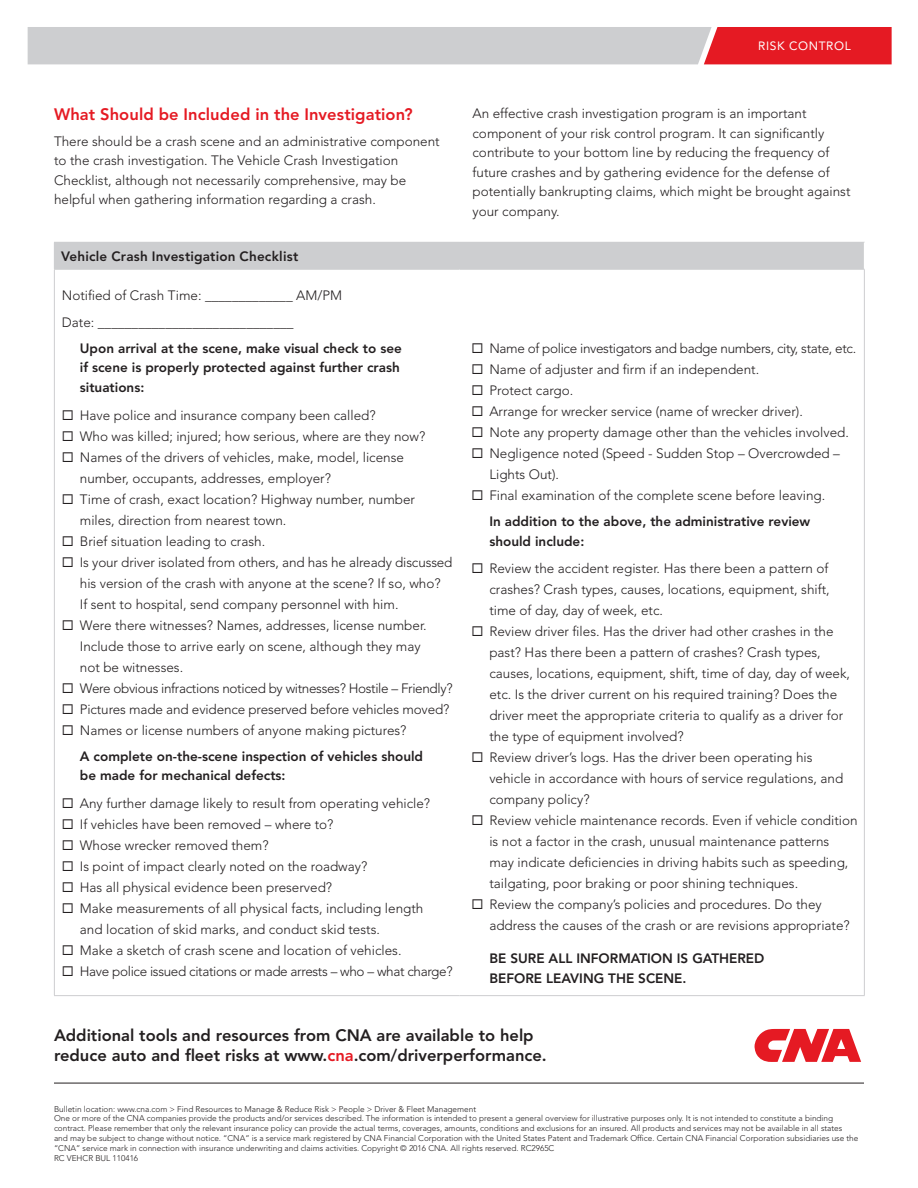
<style>
.page{position:relative;width:918px;height:1188px;background:#fff}
.page>*{position:absolute;margin:0;border:0;box-sizing:border-box;transform-origin:0 0}
.t1{font:800 16.5px/19.8px "Avenir LT Std";color:#231f20}
.A_Head_red{font:800 16.5px "Avenir LT Std";letter-spacing:.005em;color:#e51a23}
.body{font:300 13.5px/21px "Avenir LT Std";color:#231f20}
.Text{font:800 13.5px/19.5px "Avenir LT Std";color:#231f20}
.body-2{font:300 13.5px "Avenir LT Std";letter-spacing:-.025em;color:#231f20}
.Text-2{font:300 13.5px "Avenir LT Std";color:#231f20}
.t2{font:12px "Avenir LT Std";letter-spacing:.05em;color:#fff}
.body-3{font:300 8.25px/9.9px "Avenir LT Std";color:#231f20}
.s1{color:#e51a23}
</style>
<div class="page">
<svg style="left:755px;top:1029px;width:106px;height:33px"></svg>
<hr style="left:54px;top:1083px;width:810px;height:1px;background:#231f20">
<svg style="left:28px;top:27px;width:864px;height:37px;background:#d2a8ac"></svg>
<div style="left:54px;top:242px;width:810px;height:27px;background:#cdced0"></div>
<hr style="left:864px;top:270px;width:1px;height:725px;background:#cdced0">
<hr style="left:54px;top:995px;width:405px;height:1px;background:#cdced0">
<hr style="left:459px;top:995px;width:406px;height:1px;background:#cdced0">
<hr style="left:54px;top:269px;width:405px;height:1px;background:#cdced0">
<hr style="left:54px;top:270px;width:1px;height:725px;background:#cdced0">
<hr style="left:459px;top:269px;width:406px;height:1px;background:#cdced0">
<p class="t2" style="left:758px;top:39px;width:94px">RISK CONTROL</p>
<p class="A_Head_red" style="left:54px;top:105px;width:360px">What Should be Included in the Investigation?</p>
<p class="body" style="left:54px;top:132px;width:387px;line-height:19.5px">There should be a crash scene and an administrative component to the crash investigation. The Vehicle Crash Investigation Checklist, although not necessarily comprehensive, may be helpful when gathering information regarding a crash.</p>
<p class="Text" style="left:61px;top:246px;width:239px">Vehicle Crash Investigation Checklist</p>
<p class="Text-2" style="left:62px;top:288px;width:282px">Notified of Crash Time: _____________ AM/PM</p>
<p class="Text-2" style="left:62px;top:314px;width:233px">Date: _____________________________</p>
<p class="Text" style="left:80px;top:339px;width:323px">Upon arrival at the scene, make visual check to see if scene is properly protected against further crash situations:</p>
<p class="body" style="left:62px;top:405px;width:315px">◻ Have police and insurance company been called?</p>
<p class="body" style="left:62px;top:426px;width:365px">◻ Who was killed; injured; how serious, where are they now?</p>
<p class="body" style="left:80px;top:447px;width:326px;text-indent:-18px">◻ Names of the drivers of vehicles, make, model, license number, occupants, addresses, employer?</p>
<p class="body" style="left:80px;top:489px;width:337px;text-indent:-18px">◻ Time of crash, exact location? Highway number, number miles, direction from nearest town.</p>
<p class="body" style="left:62px;top:531px;width:205px">◻ Brief situation leading to crash.</p>
<p class="body" style="left:80px;top:552px;width:374px;text-indent:-18px">◻ Is your driver isolated from others, and has he already discussed his version of the crash with anyone at the scene? If so, who?<br>If sent to hospital, send company personnel with him.</p>
<p class="body" style="left:80px;top:615px;width:348px;text-indent:-18px">◻ Were there witnesses? Names, addresses, license number.<br>Include those to arrive early on scene, although they may not be witnesses.</p>
<p class="body-2" style="left:62px;top:680px;width:392px">◻ Were obvious infractions noticed by witnesses? Hostile – Friendly?</p>
<p class="body" style="left:62px;top:699px;width:389px">◻ Pictures made and evidence preserved before vehicles moved?</p>
<p class="body" style="left:62px;top:720px;width:346px">◻ Names or license numbers of anyone making pictures?</p>
<p class="Text" style="left:80px;top:747px;width:345px">A complete on-the-scene inspection of vehicles should be made for mechanical defects:</p>
<p class="body" style="left:62px;top:793px;width:370px">◻ Any further damage likely to result from operating vehicle?</p>
<p class="body" style="left:62px;top:814px;width:273px">◻ If vehicles have been removed – where to?</p>
<p class="body" style="left:62px;top:835px;width:208px">◻ Whose wrecker removed them?</p>
<p class="body" style="left:62px;top:856px;width:307px">◻ Is point of impact clearly noted on the roadway?</p>
<p class="body" style="left:62px;top:877px;width:272px">◻ Has all physical evidence been preserved?</p>
<p class="body" style="left:80px;top:898px;width:345px;text-indent:-18px">◻ Make measurements of all physical facts, including length and location of skid marks, and conduct skid tests.</p>
<p class="body" style="left:62px;top:940px;width:341px">◻ Make a sketch of crash scene and location of vehicles.</p>
<p class="body-2" style="left:62px;top:964px;width:392px">◻ Have police issued citations or made arrests – who – what charge?</p>
<p class="body" style="left:472px;top:104px;width:380px;line-height:19.5px">An effective crash investigation program is an important component of your risk control program. It can significantly contribute to your bottom line by reducing the frequency of future crashes and by gathering evidence for the defense of potentially bankrupting claims, which might be brought against your company.</p>
<p class="body-2" style="left:471px;top:340px;width:386px">◻ Name of police investigators and badge numbers, city, state, etc.</p>
<p class="body" style="left:471px;top:359px;width:289px">◻ Name of adjuster and firm if an independent.</p>
<p class="body" style="left:471px;top:380px;width:104px">◻ Protect cargo.</p>
<p class="body" style="left:471px;top:401px;width:333px">◻ Arrange for wrecker service (name of wrecker driver).</p>
<p class="body" style="left:471px;top:422px;width:379px">◻ Note any property damage other than the vehicles involved.</p>
<p class="body" style="left:489px;top:443px;width:352px;text-indent:-18px">◻ Negligence noted (Speed - Sudden Stop – Overcrowded –<br>Lights Out).</p>
<p class="body" style="left:471px;top:485px;width:355px">◻ Final examination of the complete scene before leaving.</p>
<p class="Text" style="left:489px;top:512px;width:323px">In addition to the above, the administrative review should include:</p>
<p class="body" style="left:489px;top:558px;width:342px;text-align:justify;text-indent:-18px">◻ Review the accident register. Has there been a pattern of crashes? Crash types, causes, locations, equipment, shift, time of day, day of week, etc.</p>
<p class="body" style="left:489px;top:621px;width:362px;text-indent:-18px">◻ Review driver files. Has the driver had other crashes in the past? Has there been a pattern of crashes? Crash types, causes, locations, equipment, shift, time of day, day of week, etc. Is the driver current on his required training? Does the driver meet the appropriate criteria to qualify as a driver for the type of equipment involved?</p>
<p class="body" style="left:489px;top:747px;width:355px;text-indent:-18px">◻ Review driver’s logs. Has the driver been operating his vehicle in accordance with hours of service regulations, and company policy?</p>
<p class="body" style="left:489px;top:810px;width:370px;text-indent:-18px">◻ Review vehicle maintenance records. Even if vehicle condition is not a factor in the crash, unusual maintenance patterns<br>may indicate deficiencies in driving habits such as speeding, tailgating, poor braking or poor shining techniques.</p>
<p class="body" style="left:489px;top:894px;width:362px;text-indent:-18px">◻ Review the company’s policies and procedures. Do they address the causes of the crash or are revisions appropriate?</p>
<p class="Text" style="left:489px;top:949px;width:276px">BE SURE ALL INFORMATION IS GATHERED<br>BEFORE LEAVING THE SCENE.</p>
<p class="t1" style="left:54px;top:1026px;width:494px">Additional tools and resources from CNA are available to help reduce auto and fleet risks at www.<span class="s1">cna</span>.com/driverperformance.</p>
<p class="body-3" style="left:54px;top:1104px;width:806px">Bulletin location: www.cna.com &gt; Find Resources to Manage &amp; Reduce Risk &gt; People &gt; Driver &amp; Fleet Management<br>One or more of the CNA companies provide the products and/or services described. The information is intended to present a general overview for illustrative purposes only. It is not intended to constitute a binding contract. Please remember that only the relevant insurance policy can provide the actual terms, coverages, amounts, conditions and exclusions for an insured. All products and services may not be available in all states<br>and may be subject to change without notice. “CNA” is a service mark registered by CNA Financial Corporation with the United States Patent and Trademark Office. Certain CNA Financial Corporation subsidiaries use the “CNA” service mark in connection with insurance underwriting and claims activities. Copyright © 2016 CNA. All rights reserved. RC2965C<br>RC VEHCR BUL 110416</p>
</div>
